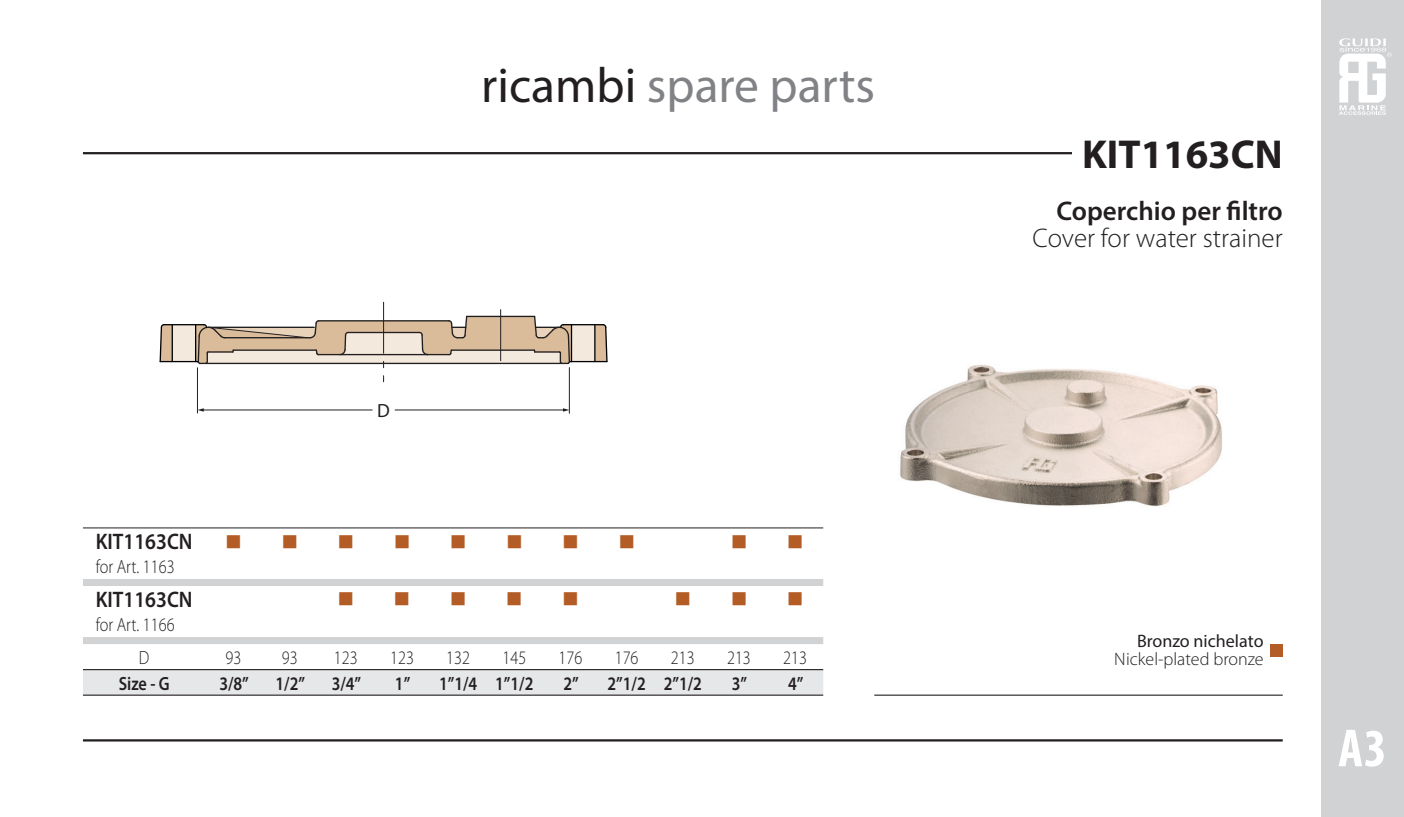
<style>
.page{position:relative;width:1404px;height:817px;background:#fff}
.page>*{position:absolute;margin:0;border:0;box-sizing:border-box;transform-origin:0 0}
.t1{font:700 condensed 54px "Myriad Pro";color:#fff}
.t2{font:49.5px "Myriad Pro";color:#808285}
.t3{font:700 40.5px "Myriad Pro";color:#231f20}
.t4{font:300 27px "Myriad Pro";color:#231f20}
.t5{font:600 27px "Myriad Pro";color:#231f20}
.t6{font:600 22.5px "Myriad Pro";color:#231f20;scale:.9 1}
.t7{font:300 19.12px/32.2px "Myriad Pro";color:#231f20;scale:.85 1}
.t8{font:600 19.12px "Myriad Pro";color:#231f20;scale:.85 1}
.t9{font:19.12px "Myriad Pro";color:#231f20}
.t10{font:300 18px "Myriad Pro";color:#231f20}
.t11{font:18px "Myriad Pro";color:#231f20}
.s1{color:#231f20}
</style>
<div class="page">
<hr style="left:83px;top:739px;width:1199px;height:2px;background:#231f20">
<div style="left:1320px;top:0;width:83px;height:816px;background:#d1d2d4"></div>
<svg style="left:1339px;top:38px;width:52px;height:77px"></svg>
<hr style="left:83px;top:152px;width:1193px;height:2px;background:#231f20">
<div style="left:1071px;top:137px;width:211px;height:31px;background:#fff"></div>
<svg style="left:83px;top:579px;width:740px;height:65px"></svg>
<div style="left:83px;top:670px;width:740px;height:24px;background:#e6e7e9"></div>
<hr style="left:83px;top:669px;width:740px;height:1px;background:#231f20">
<hr style="left:83px;top:694px;width:740px;height:1px;background:#231f20">
<hr style="left:83px;top:527px;width:740px;height:1px;background:#231f20">
<hr style="left:203px;top:409px;width:361px;height:1px;background:#231f20">
<svg style="left:198px;top:408px;width:6px;height:3px"></svg>
<svg style="left:563px;top:408px;width:6px;height:3px"></svg>
<hr style="left:197px;top:367px;width:1px;height:46px;background:#231f20">
<hr style="left:569px;top:367px;width:1px;height:46px;background:#231f20">
<div style="left:372px;top:399px;width:23px;height:22px;background:#fff;border-radius:50%"></div>
<div style="left:571px;top:324px;width:24px;height:37px;background:#f4e9dd"></div>
<div style="left:172px;top:324px;width:24px;height:37px;background:#f4e9dd"></div>
<hr style="left:563px;top:324px;width:40px;height:1px;background:#000">
<hr style="left:571px;top:324px;width:1px;height:37px;background:#000">
<svg style="left:595px;top:324px;width:13px;height:39px"></svg>
<hr style="left:570px;top:361px;width:37px;height:1px;background:#000">
<hr style="left:594px;top:324px;width:1px;height:37px;background:#000">
<hr style="left:164px;top:324px;width:40px;height:1px;background:#000">
<hr style="left:195px;top:324px;width:1px;height:37px;background:#000">
<svg style="left:159px;top:324px;width:13px;height:39px"></svg>
<svg style="left:196px;top:302px;width:375px;height:80px"></svg>
<hr style="left:160px;top:361px;width:38px;height:1px;background:#000">
<hr style="left:172px;top:324px;width:1px;height:37px;background:#000">
<hr style="left:874px;top:694px;width:408px;height:1px;background:#231f20">
<div style="left:1269px;top:644px;width:13px;height:12px;background:#b35c25"></div>
<img style="left:900px;top:365px;width:322px;height:142px">
<svg style="left:339px;top:592px;width:13px;height:13px"></svg>
<svg style="left:395px;top:592px;width:13px;height:13px"></svg>
<svg style="left:451px;top:592px;width:13px;height:13px"></svg>
<svg style="left:508px;top:592px;width:13px;height:13px"></svg>
<svg style="left:564px;top:592px;width:13px;height:13px"></svg>
<svg style="left:676px;top:592px;width:13px;height:13px"></svg>
<svg style="left:732px;top:592px;width:13px;height:13px"></svg>
<svg style="left:788px;top:592px;width:13px;height:13px"></svg>
<h2 class="t2" style="left:481px;top:67px;width:395px"><span class="s1">ricambi</span> spare parts</h2>
<p class="t9" style="left:377px;top:403px;width:14px">D</p>
<p class="t6" style="left:96px;top:533px;width:109px">KIT1163CN</p>
<p class="t7" style="left:96px;top:552px;width:94px">for Art. 1163</p>
<p class="t6" style="left:96px;top:591px;width:109px">KIT1163CN</p>
<p class="t7" style="left:139px;top:610px;width:43px;text-indent:-43px">for Art. 1166<br>D</p>
<p class="t7" style="left:225px;top:643px;width:20px">93</p>
<p class="t7" style="left:282px;top:643px;width:20px">93</p>
<p class="t7" style="left:334px;top:643px;width:29px">123</p>
<p class="t7" style="left:390px;top:643px;width:29px">123</p>
<p class="t7" style="left:446px;top:643px;width:29px">132</p>
<p class="t7" style="left:502px;top:643px;width:29px">145</p>
<p class="t7" style="left:558px;top:643px;width:29px">176</p>
<p class="t7" style="left:614px;top:643px;width:29px">176</p>
<p class="t7" style="left:671px;top:643px;width:29px">213</p>
<p class="t7" style="left:727px;top:643px;width:29px">213</p>
<p class="t7" style="left:783px;top:643px;width:29px">213</p>
<p class="t8" style="left:119px;top:675px;width:61px">Size - G</p>
<p class="t8" style="left:219px;top:675px;width:36px">3/8”</p>
<p class="t8" style="left:275px;top:675px;width:36px">1/2”</p>
<p class="t8" style="left:332px;top:675px;width:36px">3/4”</p>
<p class="t8" style="left:395px;top:675px;width:20px">1”</p>
<p class="t8" style="left:439px;top:675px;width:113px">1”1/4 1”1/2</p>
<p class="t8" style="left:563px;top:675px;width:20px">2”</p>
<p class="t8" style="left:607px;top:675px;width:113px">2”1/2 2”1/2</p>
<p class="t8" style="left:731px;top:675px;width:20px">3”</p>
<p class="t8" style="left:788px;top:675px;width:20px">4”</p>
<h3 class="t3" style="left:1081px;top:139px;width:202px">KIT1163CN</h3>
<h3 class="t5" style="left:1056px;top:201px;width:228px">Coperchio per filtro</h3>
<h3 class="t4" style="left:1032px;top:228px;width:252px">Cover for water strainer</h3>
<p class="t11" style="left:1136px;top:633px;width:128px">Bronzo nichelato</p>
<p class="t10" style="left:1114px;top:651px;width:151px">Nickel-plated bronze</p>
<h1 class="t1" style="left:1337px;top:727px;width:50px">A3</h1>
</div>
